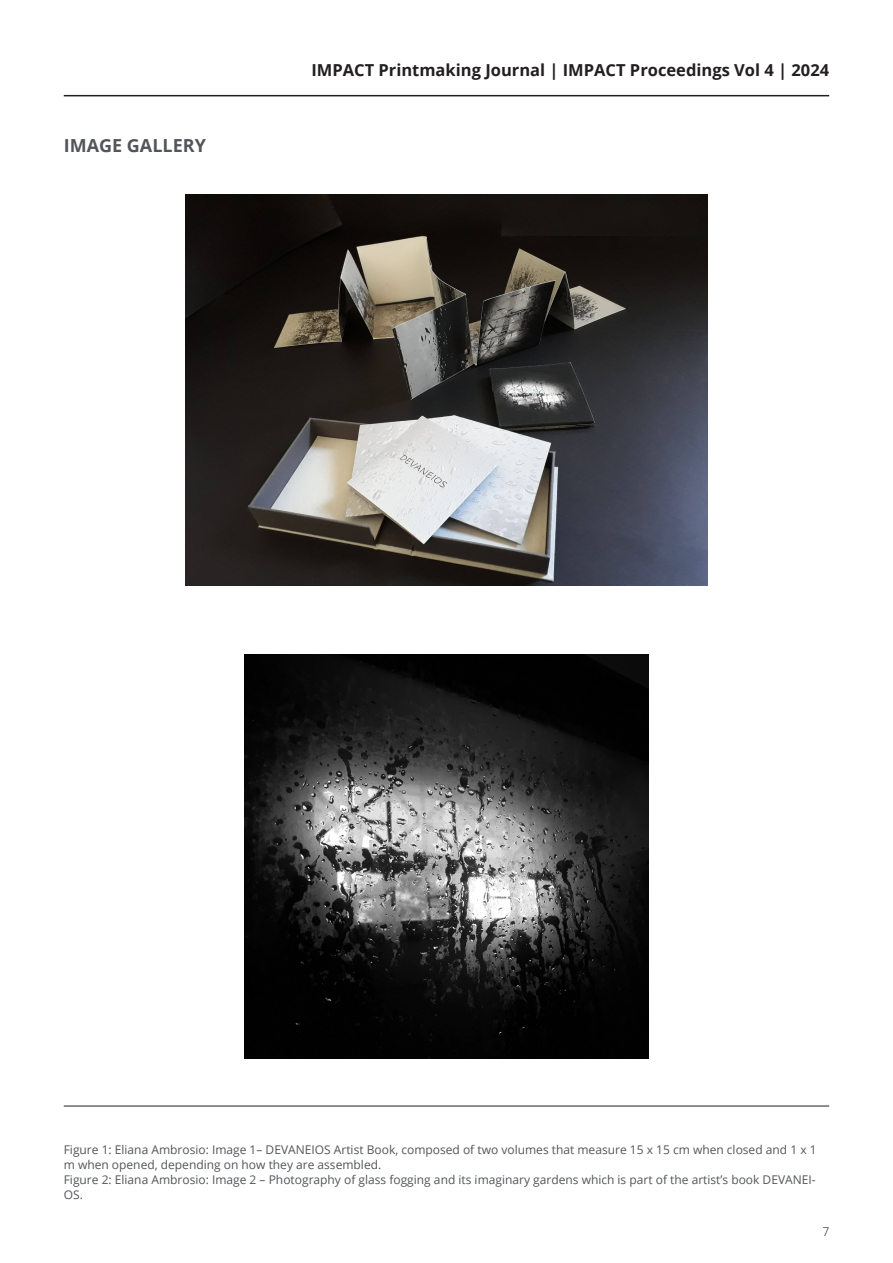
<style>
.page{position:relative;width:893px;height:1263px;background:#fff}
.page>*{position:absolute;margin:0;border:0;box-sizing:border-box;transform-origin:0 0}
.t1{font:700 18px "Open Sans";color:#54555a}
.t2{font:700 16.5px "Open Sans";color:#231f20}
.t3{font:12px/15px "Open Sans";color:#54555a}
.t4{font:300 12px "Open Sans";color:#231f20}
</style>
<div class="page">
<hr style="left:64px;top:95px;width:765px;height:1px;background:#231f20">
<hr style="left:64px;top:1106px;width:765px;height:1px;background:#231f20">
<img style="left:185px;top:194px;width:522px;height:392px">
<img style="left:245px;top:655px;width:403px;height:403px">
<p class="t1" style="left:64px;top:133px;width:144px">IMAGE GALLERY</p>
<h2 class="t2" style="left:311px;top:59px;width:519px">IMPACT Printmaking Journal | IMPACT Proceedings Vol 4 | 2024</h2>
<p class="t3" style="left:64px;top:1142px;width:754px">Figure 1: Eliana Ambrosio: Image 1– DEVANEIOS Artist Book, composed of two volumes that measure 15 x 15 cm when closed and 1 x 1 m when opened, depending on how they are assembled.</p>
<p class="t3" style="left:64px;top:1172px;width:753px">Figure 2: Eliana Ambrosio: Image 2 – Photography of glass fogging and its imaginary gardens which is part of the artist’s book DEVANEI-<br>OS.</p>
<p class="t4" style="left:822px;top:1223px;width:8px">7</p>
</div>
